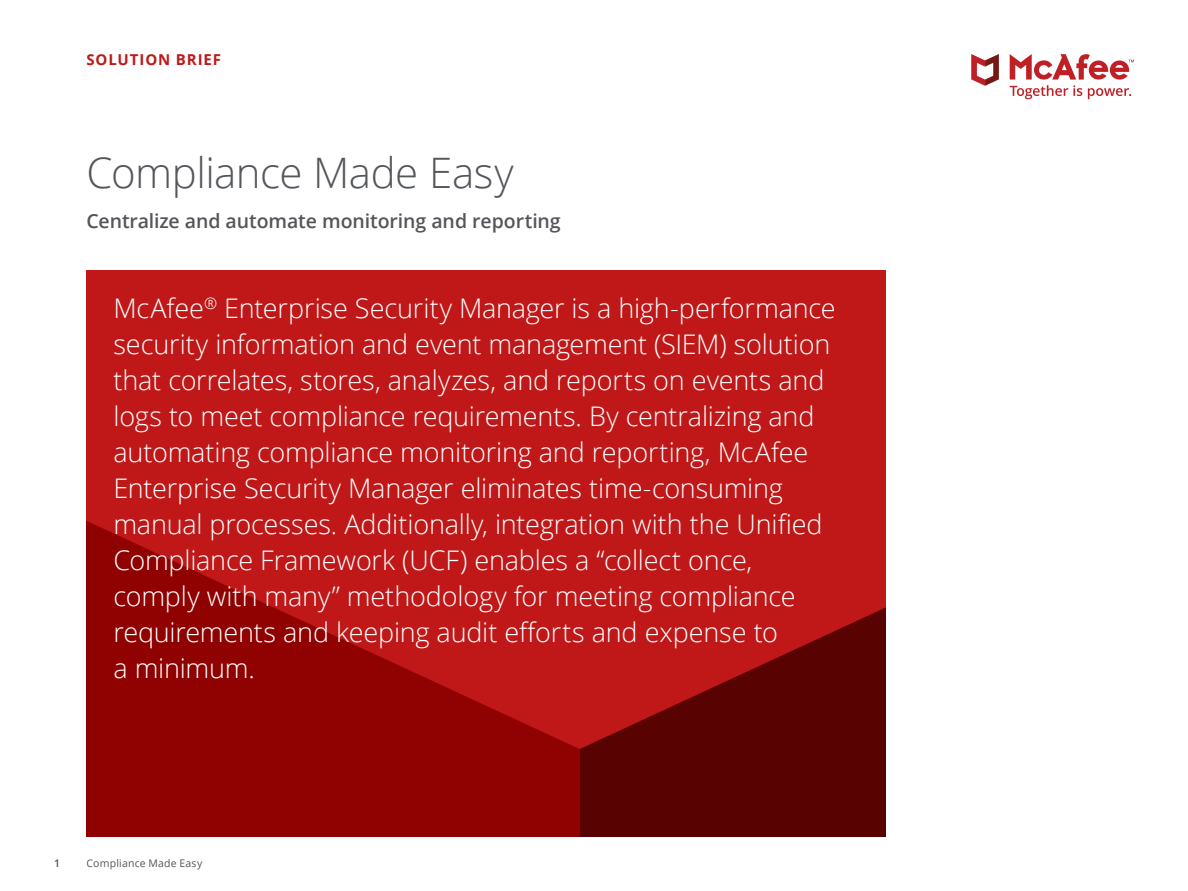
<style>
.page{position:relative;width:1188px;height:891px;background:#fff}
.page>*{position:absolute;margin:0;border:0;box-sizing:border-box;transform-origin:0 0}
.t1{font:300 42px "Open Sans";letter-spacing:-.01em;color:#53565a}
.t2{font:300 27px/36px "Open Sans";letter-spacing:-.005em;color:#fff}
.t3{font:600 19.5px "Open Sans";letter-spacing:-.005em;color:#53565a}
.t4{font:700 15px "Open Sans";letter-spacing:.06em;color:#c01818}
.t5{font:10.5px "Open Sans";letter-spacing:.02em;color:#53565a}
.t6{font:600 10.5px "Open Sans";color:#53565a}
</style>
<div class="page">
<svg style="left:971px;top:54px;width:28px;height:32px"></svg>
<svg style="left:1010px;top:54px;width:124px;height:45px"></svg>
<svg style="left:86px;top:270px;width:494px;height:567px;background:#ae1010"></svg>
<svg style="left:580px;top:270px;width:306px;height:567px;background:#a21111"></svg>
<p class="t4" style="left:86px;top:49px;width:136px">SOLUTION BRIEF</p>
<h1 class="t1" style="left:86px;top:144px;width:429px">Compliance Made Easy</h1>
<p class="t3" style="left:86px;top:208px;width:476px">Centralize and automate monitoring and reporting</p>
<p class="t2" style="left:113px;top:289px;width:724px">McAfee<sup>®</sup> Enterprise Security Manager is a high-performance security information and event management (SIEM) solution that correlates, stores, analyzes, and reports on events and logs to meet compliance requirements. By centralizing and automating compliance monitoring and reporting, McAfee Enterprise Security Manager eliminates time-consuming manual processes. Additionally, integration with the Unified Compliance Framework (UCF) enables a “collect once, comply with many” methodology for meeting compliance requirements and keeping audit efforts and expense to<br>a minimum.</p>
<p class="t6" style="left:54px;top:856px;width:7px">1</p>
<p class="t5" style="left:86px;top:856px;width:118px">Compliance Made Easy</p>
</div>
